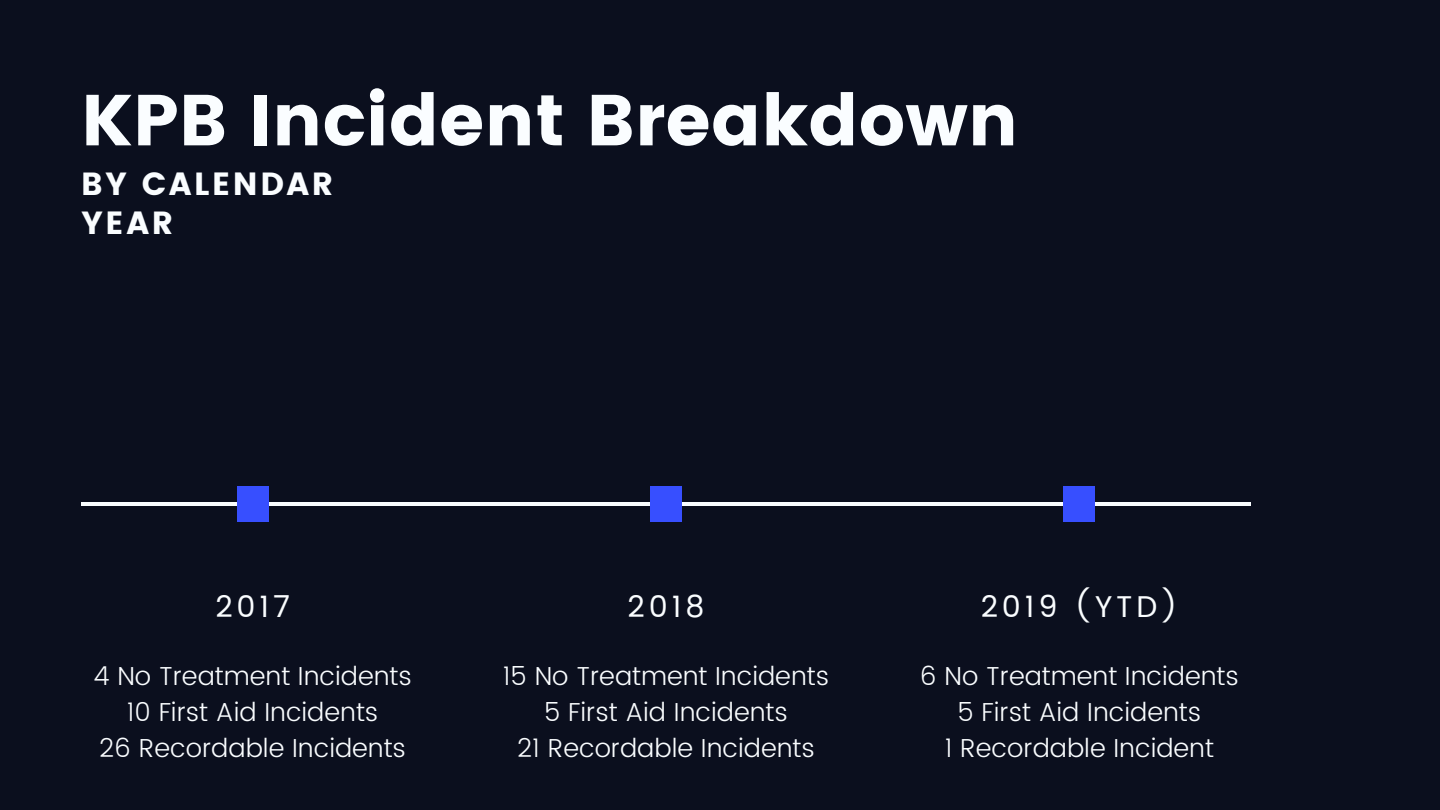
<style>
.page{position:relative;width:1440px;height:810px;background:#0b0f1e}
.page>*{position:absolute;margin:0;border:0;box-sizing:border-box;transform-origin:0 0}
.t1{font:72px "Poppins";color:#fafdff}
.t2{font:32px/38.2px "Poppins";letter-spacing:.08em;color:#fafdff}
.t3{font:30px "Poppins";letter-spacing:.13em;color:#fafdff}
.t4{font:300 26px/36px "Poppins";color:#fafdff;text-align:center}
</style>
<div class="page">
<hr style="left:81px;top:502px;width:1170px;height:4px;background:#fafdff">
<div style="left:237px;top:486px;width:31px;height:36px;background:#374fff"></div>
<div style="left:650px;top:486px;width:32px;height:36px;background:#374fff"></div>
<div style="left:1064px;top:487px;width:31px;height:35px;background:#374fff"></div>
<h1 class="t1" style="left:81px;top:78px;width:939px">KPB Incident Breakdown</h1>
<p class="t2" style="left:81px;top:165px;width:254px">BY CALENDAR<br>YEAR</p>
<p class="t3" style="left:215px;top:589px;width:76px">2017</p>
<p class="t4" style="left:93px;top:658px;width:320px">4 No Treatment Incidents<br>10 First Aid Incidents<br>26 Recordable Incidents</p>
<p class="t3" style="left:628px;top:589px;width:78px">2018</p>
<p class="t4" style="left:503px;top:658px;width:328px">15 No Treatment Incidents<br>5 First Aid Incidents<br>21 Recordable Incidents</p>
<p class="t3" style="left:981px;top:589px;width:199px">2019 (YTD)</p>
<p class="t4" style="left:920px;top:658px;width:321px">6 No Treatment Incidents<br>5 First Aid Incidents<br>1 Recordable Incident</p>
</div>
